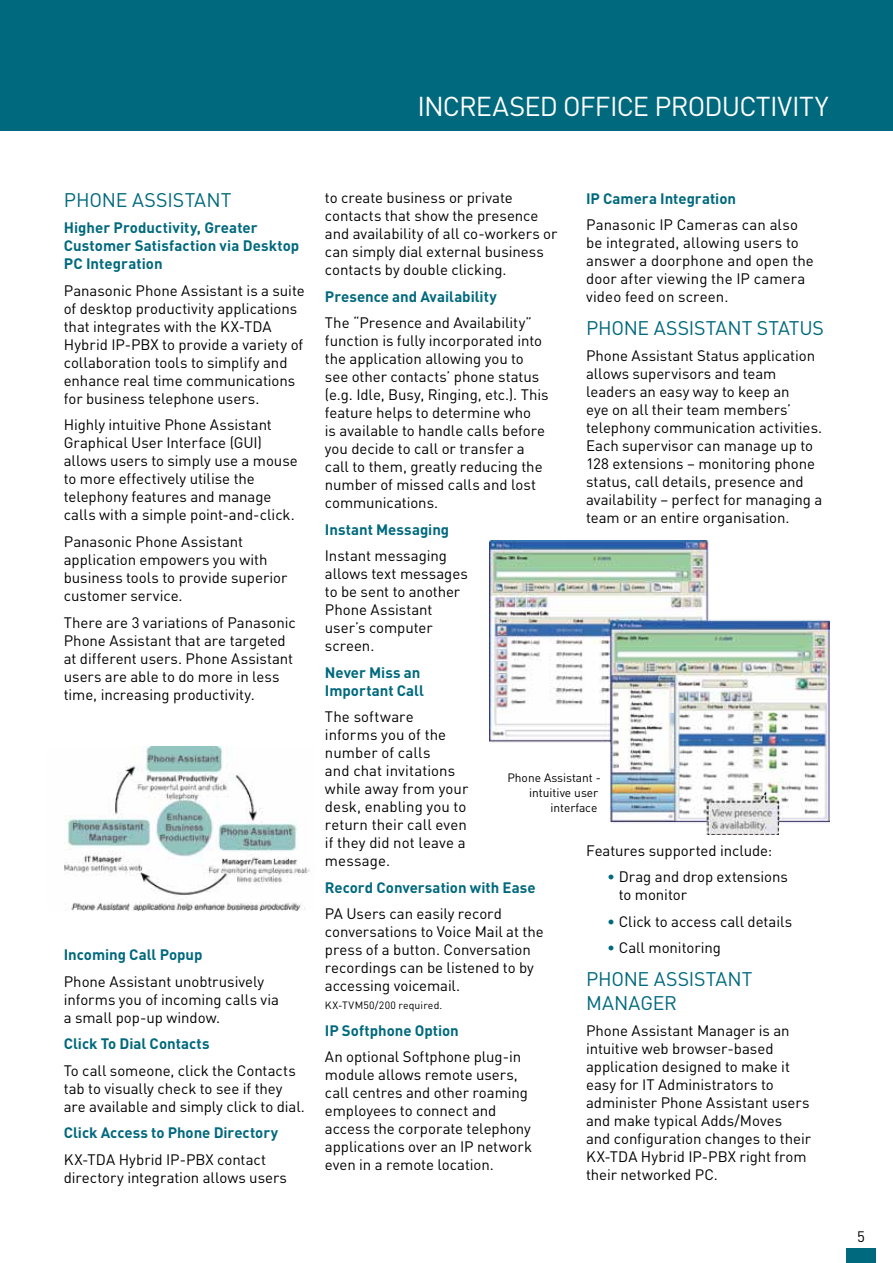
<style>
.page{position:relative;width:893px;height:1263px;background:#fff}
.page>*{position:absolute;margin:0;border:0;box-sizing:border-box;transform-origin:0 0}
.t1{font:27px "DIN";letter-spacing:-.03em;color:#fff}
.t2{font:19.5px/24px "DIN";letter-spacing:-.005em;color:#00697d}
.t3{font:15px/18px "DIN";letter-spacing:-.005em;color:#000}
.t4{font:700 15px/18px "DIN";color:#00697d}
.t5{font:12px "DIN";color:#000}
.t6{font:10.5px "DIN";letter-spacing:.02em;color:#000}
.s1{color:#00697d}
</style>
<div class="page">
<div style="left:846px;top:1247px;width:30px;height:16px;background:#00697d"></div>
<div style="left:0;top:0;width:893px;height:131px;background:#00697d"></div>
<img style="left:64px;top:746px;width:246px;height:164px">
<img style="left:490px;top:540px;width:339px;height:295px">
<h1 class="t1" style="left:418px;top:90px;width:413px">INCREASED OFFICE PRODUCTIVITY</h1>
<h2 class="t2" style="left:64px;top:188px;width:169px">PHONE ASSISTANT</h2>
<p class="t4" style="left:64px;top:218px;width:237px">Higher Productivity, Greater<br>Customer Satisfaction via Desktop<br>PC Integration</p>
<p class="t3" style="left:64px;top:281px;width:242px">Panasonic Phone Assistant is a suite of desktop productivity applications that integrates with the KX-TDA Hybrid IP-PBX to provide a variety of collaboration tools to simplify and enhance real time communications for business telephone users.</p>
<p class="t3" style="left:64px;top:416px;width:236px">Highly intuitive Phone Assistant Graphical User Interface (GUI) allows users to simply use a mouse to more effectively utilise the telephony features and manage calls with a simple point-and-click.</p>
<p class="t3" style="left:64px;top:532px;width:225px">Panasonic Phone Assistant application empowers you with business tools to provide superior customer service.</p>
<p class="t3" style="left:64px;top:613px;width:234px">There are 3 variations of Panasonic Phone Assistant that are targeted at different users. Phone Assistant users are able to do more in less time, increasing productivity.</p>
<p class="t4" style="left:64px;top:945px;width:140px">Incoming Call Popup</p>
<p class="t3" style="left:64px;top:972px;width:217px">Phone Assistant unobtrusively informs you of incoming calls via a small pop-up window.</p>
<p class="t4" style="left:64px;top:1034px;width:147px">Click To Dial Contacts</p>
<p class="t3" style="left:64px;top:1061px;width:243px">To call someone, click the Contacts tab to visually check to see if they are available and simply click to dial.</p>
<p class="t4" style="left:64px;top:1123px;width:216px">Click Access to Phone Directory</p>
<p class="t3" style="left:64px;top:1150px;width:225px">KX-TDA Hybrid IP-PBX contact directory integration allows users</p>
<p class="t3" style="left:325px;top:189px;width:234px">to create business or private contacts that show the presence and availability of all co-workers or can simply dial external business contacts by double clicking.</p>
<p class="t4" style="left:325px;top:287px;width:173px">Presence and Availability</p>
<p class="t3" style="left:325px;top:314px;width:225px">The “Presence and Availability” function is fully incorporated into the application allowing you to see other contacts’ phone status (e.g. Idle, Busy, Ringing, etc.). This feature helps to determine who<br>is available to handle calls before you decide to call or transfer a call to them, greatly reducing the number of missed calls and lost communications.</p>
<p class="t4" style="left:325px;top:520px;width:126px">Instant Messaging</p>
<p class="t3" style="left:325px;top:547px;width:144px">Instant messaging allows text messages to be sent to another<br>Phone Assistant user’s computer screen.</p>
<p class="t4" style="left:325px;top:663px;width:101px">Never Miss an<br>Important Call</p>
<p class="t3" style="left:325px;top:708px;width:145px">The software informs you of the number of calls<br>and chat invitations while away from your desk, enabling you to return their call even if they did not leave a message.</p>
<p class="t4" style="left:325px;top:878px;width:212px">Record Conversation with Ease</p>
<p class="t3" style="left:325px;top:905px;width:220px">PA Users can easily record conversations to Voice Mail at the press of a button. Conversation recordings can be listened to by accessing voicemail.</p>
<p class="t6" style="left:325px;top:999px;width:119px">KX-TVM50/200 required.</p>
<p class="t4" style="left:325px;top:1021px;width:135px">IP Softphone Option</p>
<p class="t3" style="left:325px;top:1048px;width:209px">An optional Softphone plug-in module allows remote users, call centres and other roaming employees to connect and access the corporate telephony applications over an IP network even in a remote location.</p>
<p class="t4" style="left:586px;top:188px;width:151px">IP Camera Integration</p>
<p class="t3" style="left:586px;top:215px;width:229px">Panasonic IP Cameras can also be integrated, allowing users to answer a doorphone and open the door after viewing the IP camera video feed on screen.</p>
<h2 class="t2" style="left:586px;top:315px;width:183px">PHONE ASSISTANT status</h2>
<p class="t3" style="left:586px;top:346px;width:238px">Phone Assistant Status application allows supervisors and team leaders an easy way to keep an<br>eye on all their team members’ telephony communication activities.<br>Each supervisor can manage up to 128 extensions – monitoring phone status, call details, presence and availability – perfect for managing a team or an entire organisation.</p>
<p class="t5" style="left:507px;top:770px;width:95px">Phone Assistant -</p>
<p class="t5" style="left:529px;top:785px;width:71px">intuitive user</p>
<p class="t5" style="left:550px;top:800px;width:48px">interface</p>
<p class="t3" style="left:586px;top:841px;width:188px">Features supported include:</p>
<p class="t3" style="left:619px;top:867px;width:171px;text-indent:-11px"><span class="s1">•</span> Drag and drop extensions to monitor</p>
<p class="t3" style="left:607px;top:912px;width:186px"><span class="s1">•</span> Click to access call details</p>
<p class="t3" style="left:607px;top:938px;width:115px"><span class="s1">•</span> Call monitoring</p>
<h2 class="t2" style="left:586px;top:966px;width:168px">PHONE ASSISTANT<br>Manager</h2>
<p class="t3" style="left:586px;top:1021px;width:226px">Phone Assistant Manager is an intuitive web browser-based application designed to make it easy for IT Administrators to administer Phone Assistant users and make typical Adds/Moves<br>and configuration changes to their<br>KX-TDA Hybrid IP-PBX right from their networked PC.</p>
<p class="t3" style="left:857px;top:1227px;width:9px">5</p>
</div>
